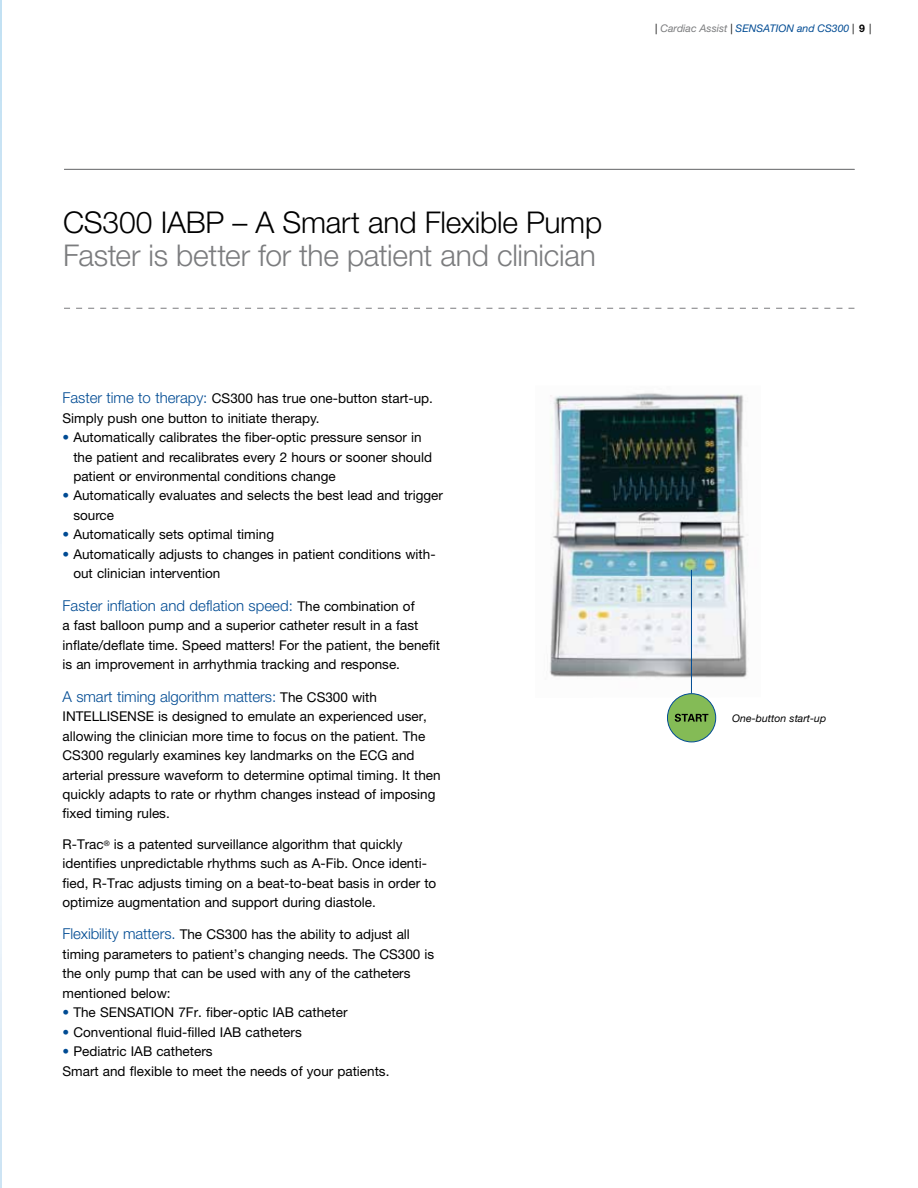
<style>
.page{position:relative;width:918px;height:1188px;background:#fff}
.page>*{position:absolute;margin:0;border:0;box-sizing:border-box;transform-origin:0 0}
.t1{font:300 30px "Helvetica Neue LT Std";letter-spacing:-.01em;color:#7b7c7e}
.t2{font:300 30px "Helvetica Neue LT Std";letter-spacing:-.01em;color:#000}
.t3{font:300 15px "Helvetica Neue LT Std";color:#004b93}
.t4{font:13.5px/19.5px "Helvetica Neue LT Std";color:#000}
.t5{font:italic 10.5px "Helvetica Neue LT Std";color:#004b93}
.t6{font:italic 10.5px "Helvetica Neue LT Std";color:#000}
.s1{font-style:normal;color:#000}
.s2{color:#7b7c7e}
.s3{font-weight:700;font-style:normal;color:#000}
.s4{color:#000}
.s5{font-weight:300;font-size:15px;color:#004b93}
.s6{color:#004b93}
.s7{font-weight:400;font-size:13.5px;color:#000}
</style>
<div class="page">
<img style="left:549px;top:393px;width:199px;height:305px">
<hr style="left:691px;top:570px;width:1px;height:124px;background:#004b93">
<div style="left:667px;top:694px;width:49px;height:48px;background:#84bb56;border-radius:50%"></div>
<div style="left:667px;top:693px;width:49px;height:49px;border:1px solid #004b93;border-radius:50%"></div>
<svg style="left:675px;top:714px;width:33px;height:8px"></svg>
<hr style="left:64px;top:169px;width:791px;height:1px;background:#7b7c7e">
<svg style="left:64px;top:308px;width:790px;height:1px"></svg>
<p class="t5" style="left:655px;top:22px;width:218px"><span class="s1">|</span> <span class="s2">Cardiac Assist</span> <span class="s1">|</span> SENSATION and CS300 <span class="s1">|</span> <span class="s3">9</span> <span class="s4">|</span></p>
<h1 class="t2" style="left:63px;top:204px;width:541px">CS300 IABP – A Smart and Flexible Pump</h1>
<h1 class="t1" style="left:63px;top:237px;width:534px">Faster is better for the patient and clinician</h1>
<p class="t4" style="left:63px;top:388px;width:372px"><span class="s5">Faster time to therapy:</span> CS300 has true one-button start-up.<br>Simply push one button to initiate therapy.</p>
<p class="t4" style="left:73px;top:427px;width:360px;text-indent:-11px"><span class="s6">•</span> Automatically calibrates the fiber-optic pressure sensor in the patient and recalibrates every 2 hours or sooner should patient or environmental conditions change</p>
<p class="t4" style="left:73px;top:486px;width:371px;text-indent:-11px"><span class="s6">•</span> Automatically evaluates and selects the best lead and trigger source</p>
<p class="t4" style="left:63px;top:525px;width:213px"><span class="s6">•</span> Automatically sets optimal timing</p>
<p class="t4" style="left:73px;top:544px;width:364px;text-indent:-11px"><span class="s6">•</span> Automatically adjusts to changes in patient conditions with&shy;out clinician intervention</p>
<p class="t3" style="left:63px;top:596px;width:354px">Faster inflation and deflation speed: <span class="s7">The combination of</span></p>
<p class="t4" style="left:63px;top:616px;width:379px">a fast balloon pump and a superior catheter result in a fast inflate/deflate time. Speed matters! For the patient, the benefit is an improvement in arrhythmia tracking and response.</p>
<p class="t3" style="left:63px;top:687px;width:316px">A smart timing algorithm matters: <span class="s7">The CS300 with</span></p>
<p class="t4" style="left:63px;top:706px;width:380px">Intelli Sense is designed to emulate an experienced user, allowing the clinician more time to focus on the patient. The CS300 regularly examines key landmarks on the ECG and arterial pressure waveform to determine optimal timing. It then quickly adapts to rate or rhythm changes instead of imposing fixed timing rules.</p>
<p class="t4" style="left:63px;top:834px;width:375px">R-Trac<sup>®</sup> is a patented surveillance algorithm that quickly identifies unpredictable rhythms such as A-Fib. Once identi&shy;fied, R-Trac adjusts timing on a beat-to-beat basis in order to optimize augmentation and support during diastole.</p>
<p class="t4" style="left:63px;top:925px;width:373px"><span class="s5">Flexibility matters.</span> The CS300 has the ability to adjust all timing parameters to patient’s changing needs. The CS300 is the only pump that can be used with any of the catheters mentioned below:</p>
<p class="t4" style="left:63px;top:1003px;width:287px"><span class="s6">•</span> The SEN SATION 7Fr. fiber-optic IAB catheter</p>
<p class="t4" style="left:63px;top:1022px;width:241px"><span class="s6">•</span> Conventional fluid-filled IAB catheters</p>
<p class="t4" style="left:63px;top:1042px;width:328px"><span class="s6">•</span> Pediatric IAB catheters<br>Smart and flexible to meet the needs of your patients.</p>
<p class="t6" style="left:732px;top:712px;width:96px">One-button start-up</p>
</div>
